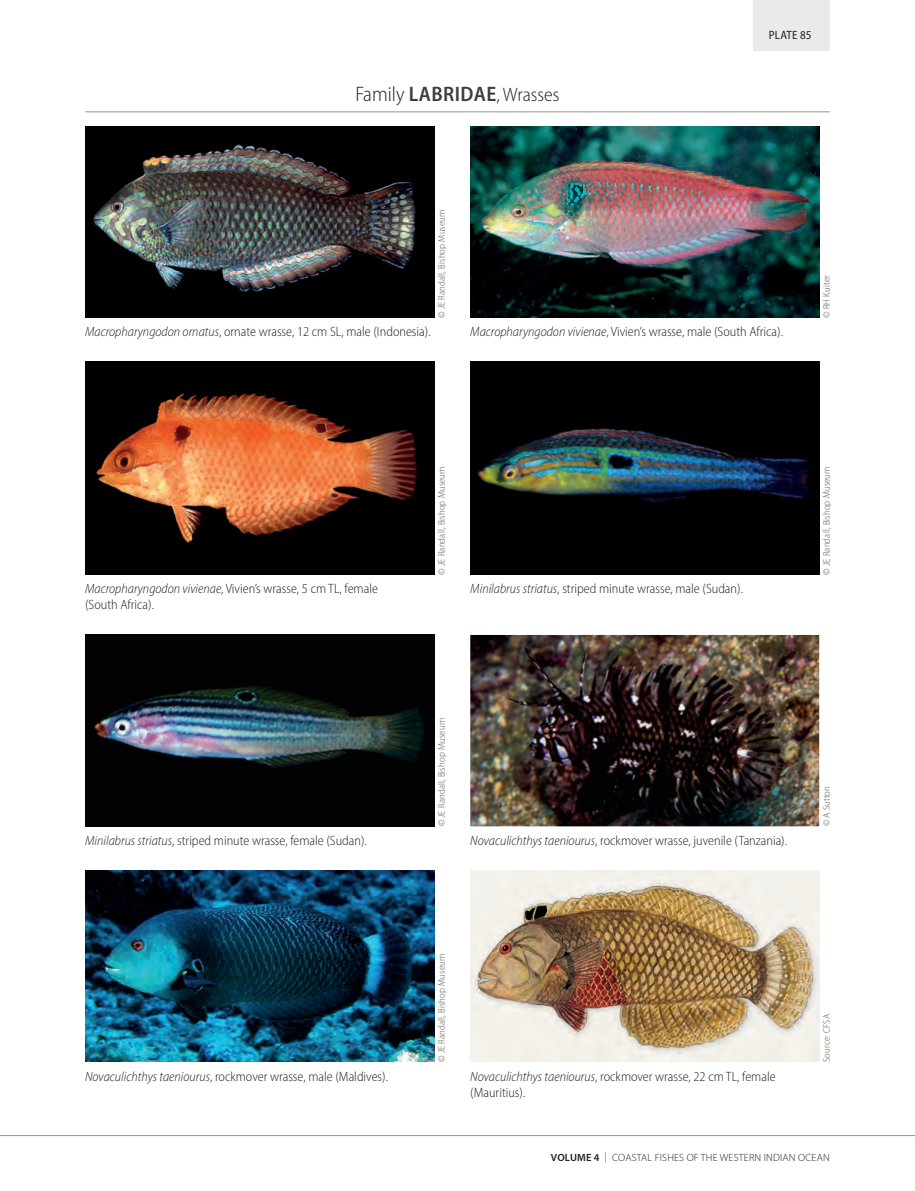
<style>
.page{position:relative;width:915px;height:1191px;background:#fff}
.page>*{position:absolute;margin:0;border:0;box-sizing:border-box;transform-origin:0 0}
.t1{font:600 semi-condensed 21px "Myriad Pro";letter-spacing:.02em;color:#3e3e3f}
.t2{font:300 semi-condensed 13.5px/16.2px "Myriad Pro";color:#231f20}
.t3{font:semi-condensed 12px "Myriad Pro";letter-spacing:.02em;color:#231f20}
.t4{font:300 10.5px "Myriad Pro";letter-spacing:.02em;color:#231f20}
.t5{font:300 semi-condensed 9.75px "Myriad Pro";letter-spacing:.015em;color:#57585a}
.s1{font-weight:300;color:#231f20}
.s2{font-weight:300;font-size:19.5px;color:#231f20}
.s3{font-style:italic}
.s4{font-weight:600}
.s5{font-weight:600;font-stretch:semi-condensed;font-size:15px;color:#fff}
</style>
<div class="page">
<hr style="left:0;top:1135px;width:914px;height:1px;background:#939598">
<div style="left:753px;top:0;width:76px;height:51px;background:#eaeaeb"></div>
<hr style="left:85px;top:111px;width:744px;height:1px;background:#939598">
<img style="left:85px;top:126px;width:349px;height:192px">
<img style="left:470px;top:126px;width:349px;height:192px">
<img style="left:85px;top:362px;width:349px;height:212px">
<img style="left:470px;top:362px;width:349px;height:212px">
<img style="left:85px;top:635px;width:349px;height:191px">
<img style="left:470px;top:635px;width:349px;height:191px">
<img style="left:85px;top:870px;width:349px;height:192px">
<img style="left:470px;top:870px;width:349px;height:192px">
<h1 class="t1" style="left:355px;top:81px;width:205px"><span class="s1">Family</span> LABRIDAE<span class="s2">, Wrasses</span></h1>
<p class="t3" style="left:768px;top:27px;width:44px">PLATE 85</p>
<p class="t5" style="left:435px;top:318px;width:110px;rotate:-90deg">© JE Randall, Bishop Museum</p>
<p class="t2" style="left:85px;top:324px;width:347px"><span class="s3">Macropharyngodon ornatus</span>, ornate wrasse, 12 cm SL, male (Indonesia).</p>
<p class="t2" style="left:470px;top:324px;width:314px"><span class="s3">Macropharyngodon vivienae</span>, Vivien’s wrasse, male (South Africa).</p>
<p class="t5" style="left:820px;top:318px;width:44px;rotate:-90deg">© RH Kuiter</p>
<p class="t5" style="left:435px;top:574px;width:110px;rotate:-90deg">© JE Randall, Bishop Museum</p>
<p class="t5" style="left:820px;top:574px;width:110px;rotate:-90deg">© JE Randall, Bishop Museum</p>
<p class="t2" style="left:85px;top:580px;width:294px"><span class="s3">Macropharyngodon vivienae</span>, Vivien’s wrasse, 5 cm TL, female (South Africa).</p>
<p class="t2" style="left:470px;top:580px;width:274px"><span class="s3">Minilabrus striatus</span>, striped minute wrasse, male (Sudan).</p>
<p class="t5" style="left:435px;top:826px;width:110px;rotate:-90deg">© JE Randall, Bishop Museum</p>
<p class="t2" style="left:85px;top:832px;width:283px"><span class="s3">Minilabrus striatus</span>, striped minute wrasse, female (Sudan).</p>
<p class="t2" style="left:470px;top:832px;width:318px"><span class="s3">Novaculichthys taeniourus</span>, rockmover wrasse, juvenile (Tanzania).</p>
<p class="t5" style="left:820px;top:826px;width:42px;rotate:-90deg">© A Sutton</p>
<p class="t5" style="left:435px;top:1062px;width:110px;rotate:-90deg">© JE Randall, Bishop Museum</p>
<p class="t2" style="left:85px;top:1067px;width:304px"><span class="s3">Novaculichthys taeniourus</span>, rockmover wrasse, male (Maldives).</p>
<p class="t2" style="left:470px;top:1067px;width:307px"><span class="s3">Novaculichthys taeniourus</span>, rockmover wrasse, 22 cm TL, female (Mauritius).</p>
<p class="t5" style="left:820px;top:1062px;width:49px;rotate:-90deg">Source: CFSA</p>
<p class="t4" style="left:550px;top:1152px;width:311px"><span class="s4">VOLUME 4</span> | COASTAL FISHES OF THE WESTERN INDIAN OCEAN <span class="s5">553</span></p>
</div>
